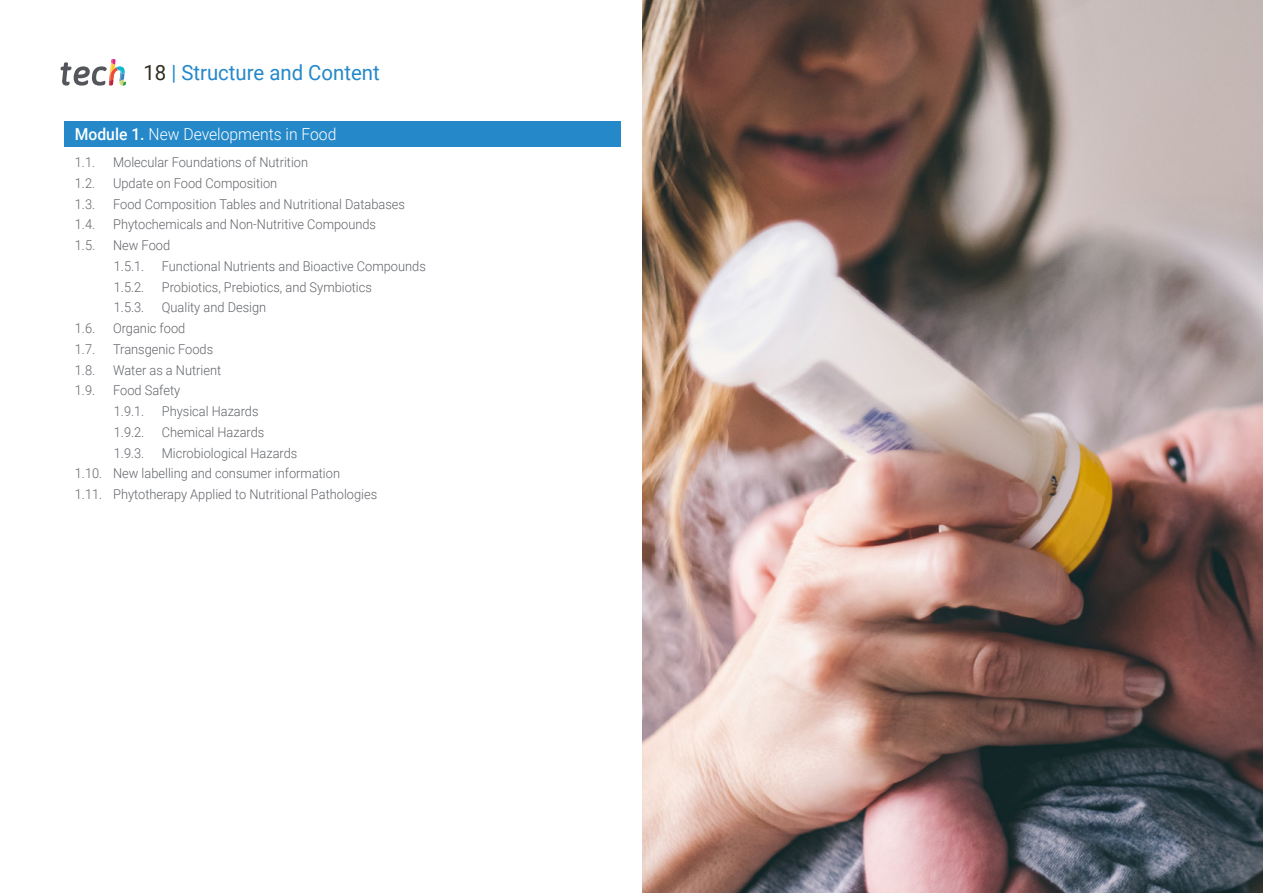
<style>
.page{position:relative;width:1263px;height:893px;background:#fff}
.page>*{position:absolute;margin:0;border:0;box-sizing:border-box;transform-origin:0 0}
.t1{font:21px "Roboto";color:#2488c9}
.t2{font:300 16.5px "Roboto";color:#fff;scale:.95 1}
.t3{font:300 13.5px/20.7px "Roboto";color:#61646a;scale:.95 1}
.s1{color:#312e20}
.s2{font-weight:500}
</style>
<div class="page">
<div style="left:64px;top:121px;width:557px;height:25px;background:#2488c9"></div>
<img style="left:642px;top:0;width:621px;height:893px">
<svg style="left:61px;top:59px;width:65px;height:27px"></svg>
<h1 class="t1" style="left:144px;top:57px;width:238px"><span class="s1">18</span> | Structure and Content</h1>
<p class="t2" style="left:75px;top:123px;width:277px"><span class="s2">Module 1.</span> New Developments in Food</p>
<p class="t3" style="left:75px;top:151px;width:23px">1.1.</p>
<p class="t3" style="left:113px;top:151px;width:207px">Molecular Foundations of Nutrition</p>
<p class="t3" style="left:75px;top:172px;width:23px">1.2.</p>
<p class="t3" style="left:113px;top:172px;width:174px">Update on Food Composition</p>
<p class="t3" style="left:75px;top:193px;width:23px">1.3.</p>
<p class="t3" style="left:113px;top:193px;width:309px">Food Composition Tables and Nutritional Databases</p>
<p class="t3" style="left:75px;top:214px;width:23px">1.4.</p>
<p class="t3" style="left:113px;top:214px;width:278px">Phytochemicals and Non-Nutritive Compounds</p>
<p class="t3" style="left:75px;top:234px;width:23px">1.5.</p>
<p class="t3" style="left:113px;top:234px;width:62px">New Food<br>1.5.1.</p>
<p class="t3" style="left:162px;top:255px;width:279px">Functional Nutrients and Bioactive Compounds</p>
<p class="t3" style="left:114px;top:276px;width:34px">1.5.2.</p>
<p class="t3" style="left:162px;top:276px;width:223px">Probiotics, Prebiotics, and Symbiotics</p>
<p class="t3" style="left:114px;top:297px;width:34px">1.5.3.</p>
<p class="t3" style="left:162px;top:297px;width:111px">Quality and Design</p>
<p class="t3" style="left:75px;top:317px;width:23px">1.6.</p>
<p class="t3" style="left:113px;top:317px;width:78px">Organic food</p>
<p class="t3" style="left:75px;top:338px;width:23px">1.7.</p>
<p class="t3" style="left:113px;top:338px;width:107px">Transgenic Foods</p>
<p class="t3" style="left:75px;top:359px;width:23px">1.8.</p>
<p class="t3" style="left:113px;top:359px;width:115px">Water as a Nutrient</p>
<p class="t3" style="left:75px;top:380px;width:23px">1.9.</p>
<p class="t3" style="left:113px;top:380px;width:72px">Food Safety<br>1.9.1.</p>
<p class="t3" style="left:162px;top:400px;width:103px">Physical Hazards</p>
<p class="t3" style="left:114px;top:421px;width:34px">1.9.2.</p>
<p class="t3" style="left:162px;top:421px;width:109px">Chemical Hazards</p>
<p class="t3" style="left:114px;top:442px;width:34px">1.9.3.</p>
<p class="t3" style="left:75px;top:442px;width:320px;text-indent:87px">Microbiological Hazards<br>1.10. New labelling and consumer information<br>1.11. Phytotherapy Applied to Nutritional Pathologies</p>
</div>
